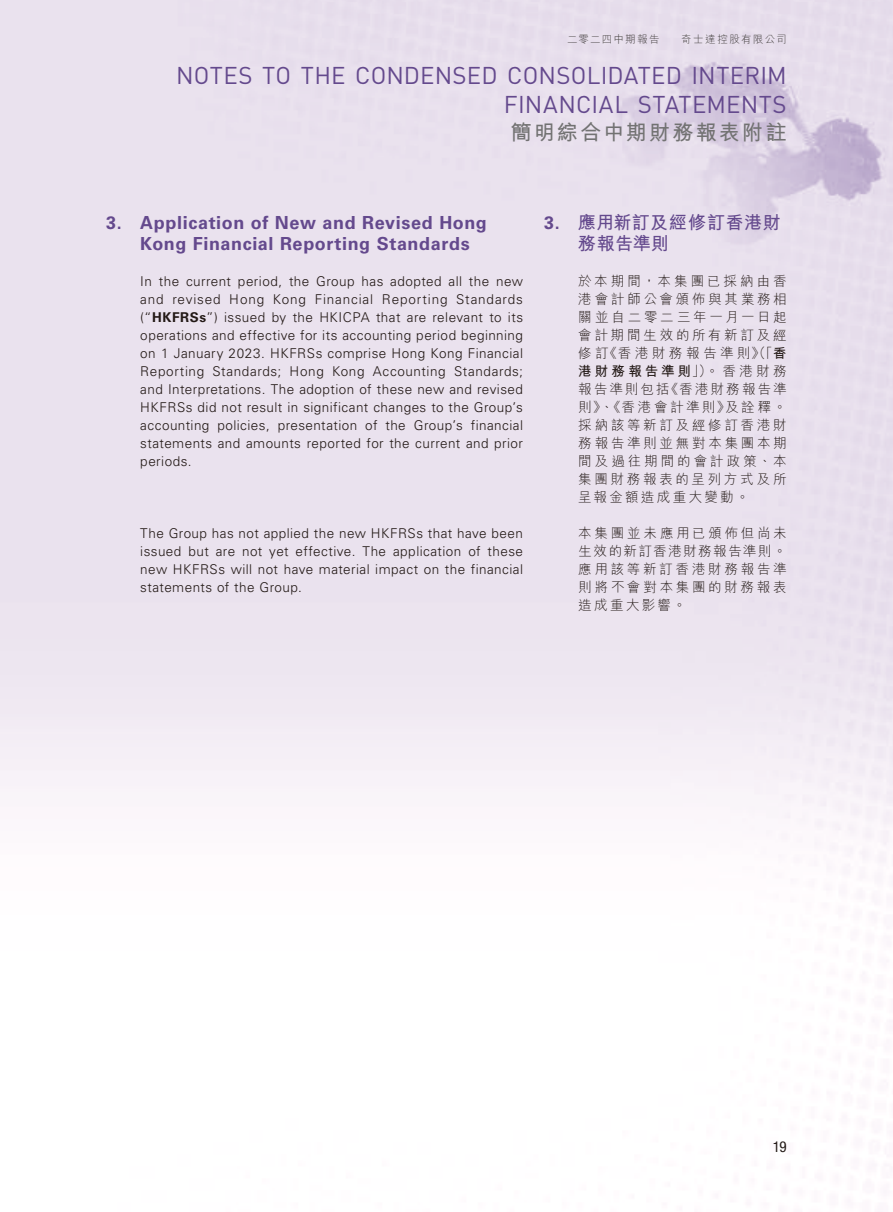
<style>
.page{position:relative;width:893px;height:1212px;background:#fff}
.page>*{position:absolute;margin:0;border:0;box-sizing:border-box;transform-origin:0 0}
.t1{font:24px/29.2px "DIN Pro";letter-spacing:.01em;color:#64498d;text-align:right}
.t2{font:700 21px "M Hei HK";letter-spacing:.1em;color:#727272}
.t3{font:700 18px/21px "Univers LT Std";letter-spacing:.03em;color:#64498d}
.t4{font:700 18px/21px "M Hei HK";letter-spacing:.02em;color:#64498d}
.t5{font:condensed 15px "Helvetica Neue LT Std";color:#231916}
.t6{font:300 13.5px/18px "Univers LT Std";letter-spacing:.03em;color:#231916;text-align:justify}
.t7{font:300 13.5px/18px "M Hei HK";letter-spacing:.195em;color:#231916;text-align:justify}
.t8{font:300 10.5px "M Hei HK";letter-spacing:.13em;color:#3f3b3a}
.s1{font-weight:700}
.s2{font-family:"Univers LT Std"}
</style>
<div class="page">
<p class="t8" style="left:567px;top:34px;width:94px">二零二四中期報告</p>
<p class="t8" style="left:681px;top:34px;width:107px">奇士達控股有限公司</p>
<h1 class="t1" style="left:176px;top:59px;width:612px">NOTES TO THE CONDENSED CONSOLIDATED INTERIM<br>FINANCIAL STATEMENTS</h1>
<h2 class="t2" style="left:511px;top:117px;width:277px">簡明綜合中期財務報表附註</h2>
<h3 class="t3" style="left:140px;top:212px;width:348px;text-indent:-34px">3. Application of New and Revised Hong<br>Kong Financial Reporting Standards</h3>
<p class="t6" style="left:140px;top:272px;width:384px">In the current period, the Group has adopted all the new and revised Hong Kong Financial Reporting Standards (“<span class="s1">HKFRSs</span>”) issued by the HKICPA that are relevant to its operations and effective for its accounting period beginning on 1 January 2023. HKFRSs comprise Hong Kong Financial Reporting Standards; Hong Kong Accounting Standards; and Interpretations. The adoption of these new and revised HKFRSs did not result in significant changes to the Group’s accounting policies, presentation of the Group’s financial statements and amounts reported for the current and prior periods.</p>
<p class="t6" style="left:140px;top:524px;width:384px">The Group has not applied the new HKFRSs that have been issued but are not yet effective. The application of these new HKFRSs will not have material impact on the financial statements of the Group.</p>
<h3 class="t4" style="left:578px;top:210px;width:205px;text-indent:-33px"><span class="s2">3.</span> 應用新訂及經修訂香港財務報告準則</h3>
<p class="t7" style="left:578px;top:272px;width:210px">於本期間，本集團已採納由香港會計師公會頒佈與其業務相關並自二零二三年一月一日起會計期間生效的所有新訂及經修訂《香港財務報告準則》（「<span class="s1">香港財務報告準則</span>」）。香港財務報告準則包括《香港財務報告準則》、《香港會計準則》及詮釋。採納該等新訂及經修訂香港財務報告準則並無對本集團本期間及過往期間的會計政策、本集團財務報表的呈列方式及所呈報金額造成重大變動。</p>
<p class="t7" style="left:578px;top:523px;width:210px">本集團並未應用已頒佈但尚未生效的新訂香港財務報告準則。應用該等新訂香港財務報告準則將不會對本集團的財務報表造成重大影響。</p>
<p class="t5" style="left:773px;top:1138px;width:15px">19</p>
</div>
